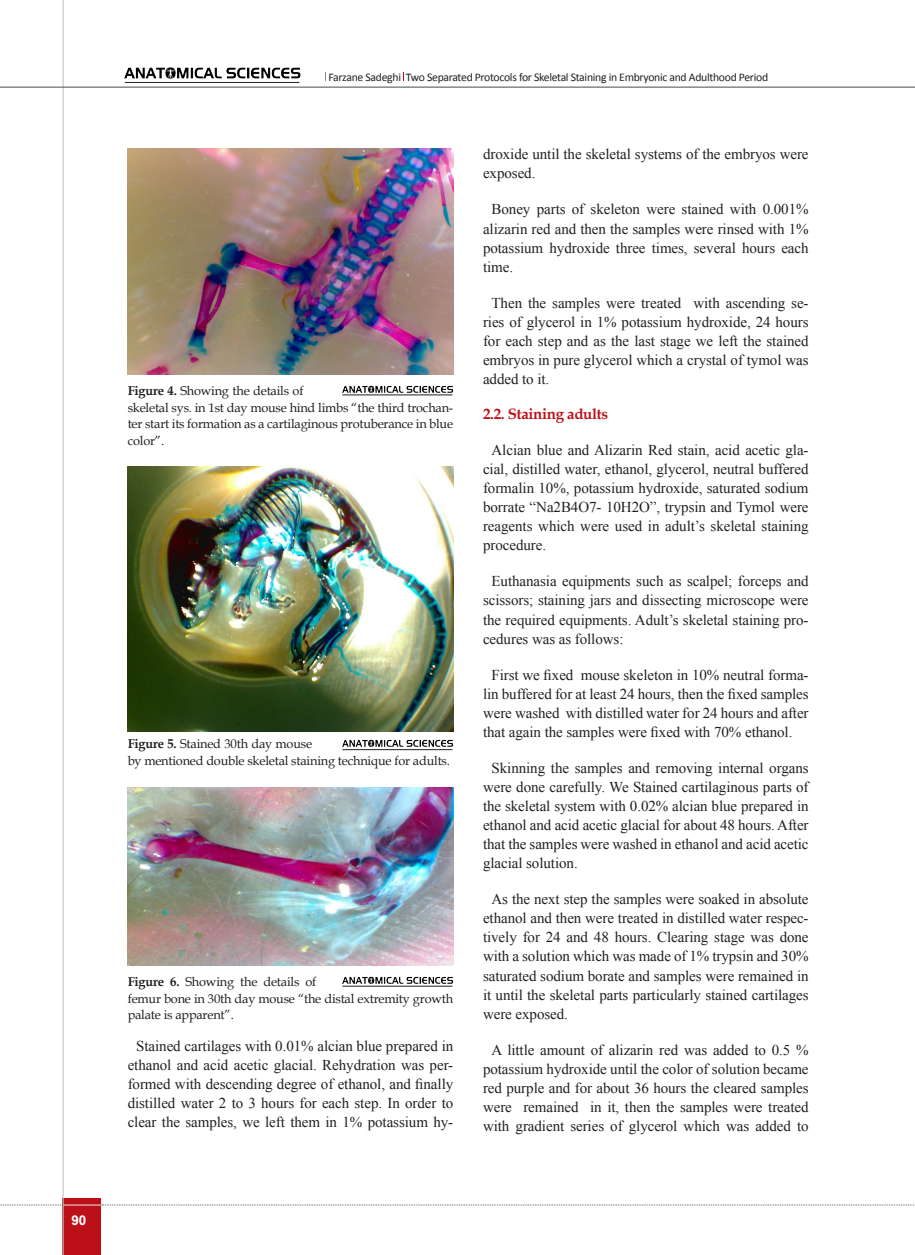
<style>
.page{position:relative;width:915px;height:1255px;background:#fff}
.page>*{position:absolute;margin:0;border:0;box-sizing:border-box;transform-origin:0 0}
.matn-en{font:15px/19px "Times New Roman";letter-spacing:-.005em;color:#231f20;text-align:justify}
.Titr-2{font:700 15px "Book Antiqua";letter-spacing:-.02em;color:#bb1018}
.t1{font:700 13.5px "Arial";color:#fff}
.zirnevis{font:12.75px/16.5px "Book Antiqua";letter-spacing:-.015em;color:#231f20}
.matn-en-2{font:11.7px "Calibri";letter-spacing:-.025em;color:#231f20}
.s1{font-weight:700}
</style>
<div class="page">
<div style="left:63px;top:1198px;width:38px;height:56px;background:#bb1018"></div>
<hr style="left:62px;top:0;width:2px;height:1254px;background:#c2c3c6">
<hr style="left:0;top:87px;width:914px;height:1px;background:#5f5f62">
<hr style="left:63px;top:1204px;width:38px;height:1px;background:#ececee">
<svg style="left:0;top:1204px;width:63px;height:1px"></svg>
<svg style="left:102px;top:1204px;width:813px;height:1px"></svg>
<img style="left:128px;top:149px;width:325px;height:226px">
<img style="left:342px;top:385px;width:111px;height:8px">
<hr style="left:342px;top:394px;width:110px;height:1px;background:#231f20">
<img style="left:128px;top:466px;width:325px;height:265px">
<img style="left:342px;top:739px;width:111px;height:8px">
<hr style="left:342px;top:749px;width:110px;height:1px;background:#231f20">
<img style="left:128px;top:787px;width:325px;height:178px">
<img style="left:342px;top:976px;width:111px;height:8px">
<hr style="left:342px;top:985px;width:110px;height:1px;background:#231f20">
<img style="left:124px;top:67px;width:177px;height:15px">
<hr style="left:125px;top:82px;width:174px;height:1px;background:#231f20">
<p class="t1" style="left:71px;top:1210px;width:17px">90</p>
<p class="matn-en-2" style="left:328px;top:69px;width:441px">Farzane Sadeghi Two Separated Protocols for Skeletal Staining in Embryonic and Adulthood Period</p>
<p class="zirnevis" style="left:128px;top:382px;width:327px"><span class="s1">Figure 4.</span> Showing the details of<br>skeletal sys. in 1st day mouse hind limbs “the third trochan&shy;ter start its formation as a cartilaginous protuberance in blue color”.</p>
<p class="zirnevis" style="left:128px;top:735px;width:324px"><span class="s1">Figure 5.</span> Stained 30th day mouse<br>by mentioned double skeletal staining technique for adults.</p>
<p class="zirnevis" style="left:128px;top:973px;width:327px"><span class="s1">Figure 6.</span> Showing the details of<br>femur bone in 30th day mouse “the distal extremity growth palate is apparent”.</p>
<p class="matn-en" style="left:128px;top:1036px;width:327px;text-align:center">Stained cartilages with 0.01% alcian blue prepared in ethanol and acid acetic glacial. Rehydration was per&shy;formed with descending degree of ethanol, and finally distilled water 2 to 3 hours for each step. In order to clear the samples, we left them in 1% potassium hy-</p>
<p class="matn-en" style="left:483px;top:144px;width:327px">droxide until the skeletal systems of the embryos were exposed.</p>
<p class="matn-en" style="left:483px;top:200px;width:327px;text-indent:9px">Boney parts of skeleton were stained with 0.001% alizarin red and then the samples were rinsed with 1% potassium hydroxide three times, several hours each time.</p>
<p class="matn-en" style="left:483px;top:293px;width:327px;text-indent:9px">Then the samples were treated with ascending se&shy;ries of glycerol in 1% potassium hydroxide, 24 hours for each step and as the last stage we left the stained embryos in pure glycerol which a crystal of tymol was added to it.</p>
<p class="Titr-2" style="left:483px;top:403px;width:127px">2.2. Staining adults</p>
<p class="matn-en" style="left:483px;top:440px;width:327px;text-indent:9px">Alcian blue and Alizarin Red stain, acid acetic gla&shy;cial, distilled water, ethanol, glycerol, neutral buffered formalin 10%, potassium hydroxide, saturated sodium borrate “Na2B4O7- 10H2O”, trypsin and Tymol were reagents which were used in adult’s skeletal staining procedure.</p>
<p class="matn-en" style="left:483px;top:571px;width:327px;text-indent:9px">Euthanasia equipments such as scalpel; forceps and scissors; staining jars and dissecting microscope were the required equipments. Adult’s skeletal staining pro&shy;cedures was as follows:</p>
<p class="matn-en" style="left:483px;top:665px;width:327px;text-indent:9px">First we fixed mouse skeleton in 10% neutral forma&shy;lin buffered for at least 24 hours, then the fixed samples were washed with distilled water for 24 hours and after that again the samples were fixed with 70% ethanol.</p>
<p class="matn-en" style="left:483px;top:758px;width:327px;text-indent:9px">Skinning the samples and removing internal organs were done carefully. We Stained cartilaginous parts of the skeletal system with 0.02% alcian blue prepared in ethanol and acid acetic glacial for about 48 hours. After that the samples were washed in ethanol and acid acetic glacial solution.</p>
<p class="matn-en" style="left:483px;top:889px;width:327px;text-indent:9px">As the next step the samples were soaked in absolute ethanol and then were treated in distilled water respec&shy;tively for 24 and 48 hours. Clearing stage was done with a solution which was made of 1% trypsin and 30% saturated sodium borate and samples were remained in it until the skeletal parts particularly stained cartilages were exposed.</p>
<p class="matn-en" style="left:483px;top:1039px;width:327px;text-align:center">A little amount of alizarin red was added to 0.5 % potassium hydroxide until the color of solution became red purple and for about 36 hours the cleared samples were remained in it, then the samples were treated with gradient series of glycerol which was added to</p>
</div>
